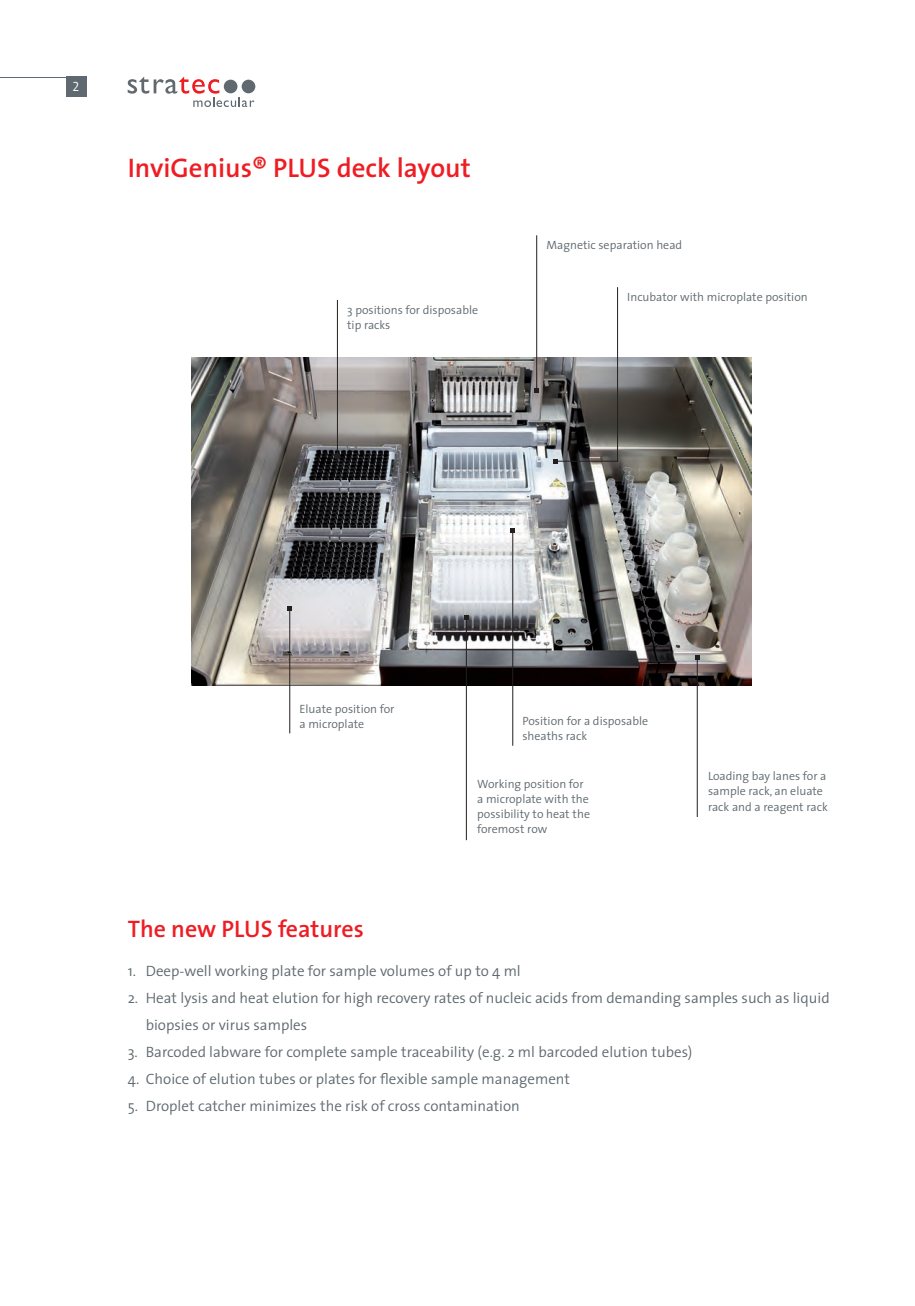
<style>
.page{position:relative;width:915px;height:1306px;background:#fff}
.page>*{position:absolute;margin:0;border:0;box-sizing:border-box;transform-origin:0 0}
.t1{font:600 27px "The Sans";color:#ee1d23}
.t2{font:600 24px "The Sans";color:#ee1d23}
.t3{font:300 15px/27px "The Sans";color:#5f696f}
.t4{font:13.5px "The Sans Semi Light Caps";color:#fff}
.t5{font:300 12px/15px "The Sans";color:#5f696f}
</style>
<div class="page">
<hr style="left:0;top:77px;width:86px;height:1px;background:#5f696f">
<div style="left:66px;top:77px;width:20px;height:20px;background:#5f696f"></div>
<div style="left:241px;top:80px;width:14px;height:13px;background:#5f696f;border-radius:50%"></div>
<svg style="left:128px;top:77px;width:126px;height:30px"></svg>
<img style="left:191px;top:357px;width:560px;height:328px">
<hr style="left:536px;top:235px;width:1px;height:156px;background:#231f20">
<hr style="left:337px;top:300px;width:1px;height:155px;background:#231f20">
<hr style="left:289px;top:609px;width:1px;height:124px;background:#231f20">
<hr style="left:512px;top:529px;width:1px;height:216px;background:#231f20">
<hr style="left:696px;top:658px;width:1px;height:159px;background:#231f20">
<hr style="left:466px;top:617px;width:1px;height:223px;background:#231f20">
<svg style="left:534px;top:388px;width:4px;height:4px"></svg>
<hr style="left:555px;top:461px;width:62px;height:1px;background:#231f20">
<hr style="left:617px;top:287px;width:1px;height:174px;background:#231f20">
<svg style="left:553px;top:459px;width:4px;height:4px"></svg>
<svg style="left:510px;top:528px;width:4px;height:4px"></svg>
<svg style="left:695px;top:655px;width:4px;height:5px"></svg>
<svg style="left:335px;top:454px;width:4px;height:4px"></svg>
<svg style="left:287px;top:607px;width:5px;height:4px"></svg>
<svg style="left:464px;top:615px;width:4px;height:4px"></svg>
<p class="t4" style="left:72px;top:75px;width:8px">2</p>
<h1 class="t1" style="left:128px;top:145px;width:344px">InviGenius® PLUS deck layout</h1>
<p class="t5" style="left:347px;top:302px;width:132px">3 positions for disposable tip racks</p>
<p class="t5" style="left:546px;top:237px;width:137px">Magnetic separation head</p>
<p class="t5" style="left:627px;top:289px;width:182px">Incubator with microplate position</p>
<p class="t5" style="left:299px;top:701px;width:96px">Eluate position for a microplate</p>
<h2 class="t2" style="left:128px;top:908px;width:238px">The new PLUS features</h2>
<p class="t5" style="left:522px;top:713px;width:127px">Position for a disposable sheaths rack</p>
<p class="t5" style="left:477px;top:776px;width:114px">Working position for a microplate with the possibility to heat the foremost row</p>
<p class="t5" style="left:707px;top:768px;width:121px">Loading bay lanes for a sample rack, an eluate rack and a reagent rack</p>
<p class="t3" style="left:146px;top:956px;width:685px">Deep-well working plate for sample volumes of up to 4 ml<br>Heat lysis and heat elution for high recovery rates of nucleic acids from demanding samples such as liquid biopsies or virus samples<br>Barcoded labware for complete sample traceability (e.g. 2 ml barcoded elution tubes)</p>
<p class="t3" style="left:146px;top:1091px;width:375px">Droplet catcher minimizes the risk of cross contamination</p>
<p class="t3" style="left:128px;top:956px;width:12px">1.<br>2.</p>
<p class="t3" style="left:128px;top:1037px;width:12px">3.</p>
<p class="t3" style="left:128px;top:1064px;width:443px">4. Choice of elution tubes or plates for flexible sample management<br>5.</p>
</div>
